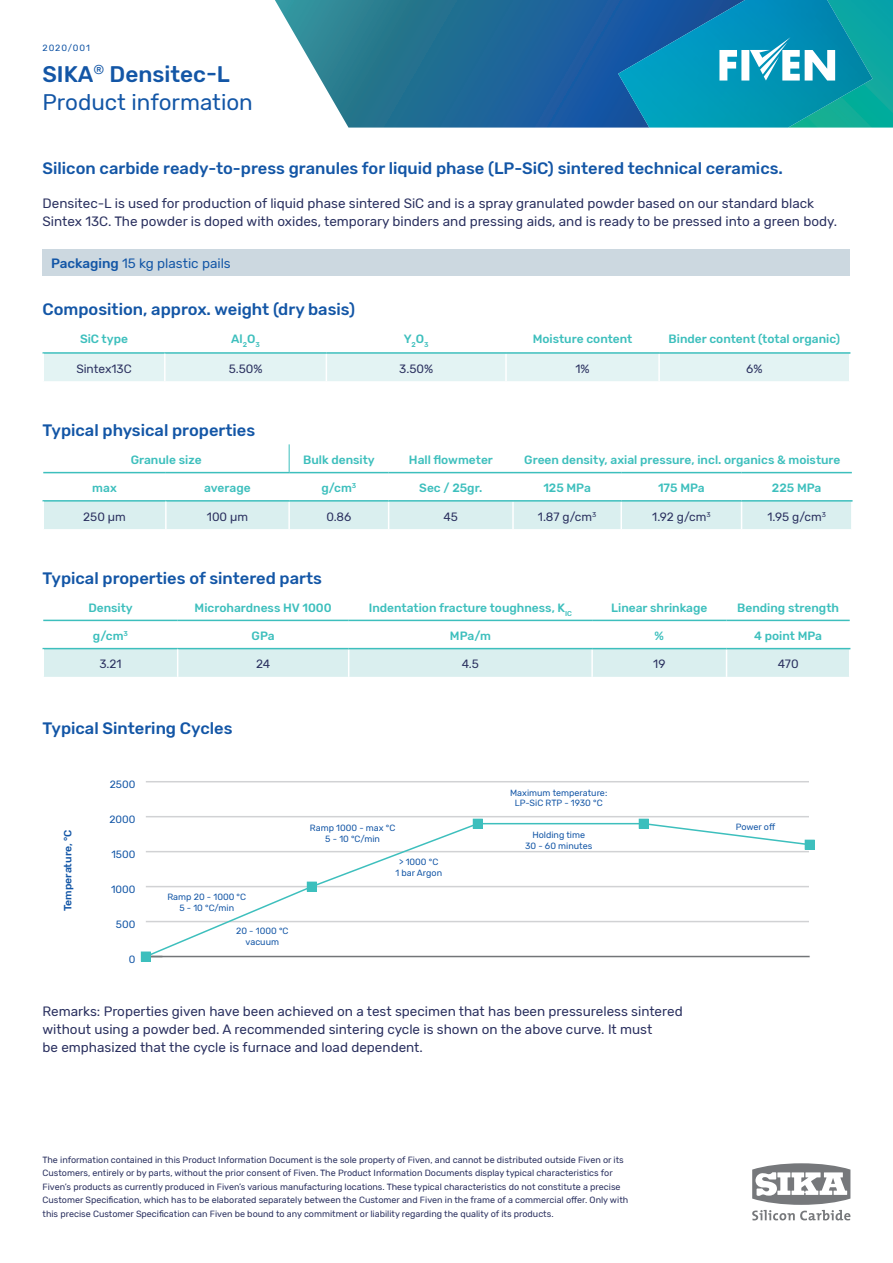
<style>
.page{position:relative;width:893px;height:1263px;background:#fff}
.page>*{position:absolute;margin:0;border:0;box-sizing:border-box;transform-origin:0 0}
.t1{font:22.5px/28.5px "Rubik";color:#1356a6}
.t2{font:500 16.5px "Rubik";color:#1356a6}
.t3{font:13.5px/18px "Rubik";color:#2a305f}
.t4{font:13.5px "Rubik";color:#1356a6}
.t5{font:500 12px "Rubik";color:#3dbfbd}
.t6{font:12px "Rubik";color:#2a305f}
.t7{font:10.5px "Rubik";color:#1356a6}
.t8{font:500 10.5px "Rubik";color:#1356a6}
.t9{font:9px/13.5px "Rubik";color:#2a305f}
.t10{font:9px/10.8px "Rubik";color:#1356a6;text-align:center}
.s1{font-weight:500}
</style>
<div class="page">
<svg style="left:752px;top:1163px;width:98px;height:57px"></svg>
<svg style="left:275px;top:0;width:343px;height:128px;background:#397ca2"></svg>
<img style="left:873px;top:0;width:20px;height:128px">
<img style="left:618px;top:0;width:255px;height:128px">
<svg style="left:719px;top:50px;width:18px;height:31px"></svg>
<div style="left:741px;top:50px;width:8px;height:31px;background:#fff"></div>
<svg style="left:750px;top:37px;width:85px;height:44px"></svg>
<div style="left:43px;top:249px;width:807px;height:27px;background:#ccd8e0"></div>
<hr style="left:146px;top:956px;width:664px;height:1px;background:#727578">
<hr style="left:146px;top:921px;width:663px;height:1px;background:#d1d2d4">
<hr style="left:146px;top:886px;width:663px;height:1px;background:#d1d2d4">
<hr style="left:146px;top:851px;width:663px;height:1px;background:#d1d2d4">
<hr style="left:146px;top:816px;width:663px;height:1px;background:#d1d2d4">
<hr style="left:146px;top:781px;width:663px;height:1px;background:#d1d2d4">
<svg style="left:144px;top:822px;width:336px;height:136px"></svg>
<hr style="left:478px;top:823px;width:166px;height:1px;background:#3dbfbd">
<svg style="left:642px;top:823px;width:169px;height:23px"></svg>
<div style="left:141px;top:952px;width:9px;height:9px;background:#3dbfbd"></div>
<div style="left:141px;top:952px;width:10px;height:9px;border:1px solid #3dbfbd"></div>
<div style="left:307px;top:882px;width:9px;height:9px;background:#3dbfbd"></div>
<div style="left:307px;top:882px;width:10px;height:9px;border:1px solid #3dbfbd"></div>
<div style="left:473px;top:819px;width:9px;height:9px;background:#3dbfbd"></div>
<div style="left:473px;top:819px;width:10px;height:9px;border:1px solid #3dbfbd"></div>
<div style="left:639px;top:819px;width:9px;height:9px;background:#3dbfbd"></div>
<div style="left:639px;top:819px;width:10px;height:9px;border:1px solid #3dbfbd"></div>
<div style="left:805px;top:840px;width:9px;height:9px;background:#3dbfbd"></div>
<hr style="left:165px;top:352px;width:161px;height:2px;background:#3dbfbd">
<hr style="left:326px;top:352px;width:180px;height:2px;background:#3dbfbd">
<hr style="left:506px;top:352px;width:153px;height:2px;background:#3dbfbd">
<hr style="left:659px;top:352px;width:191px;height:2px;background:#3dbfbd">
<hr style="left:43px;top:352px;width:122px;height:2px;background:#3dbfbd">
<div style="left:43px;top:353px;width:807px;height:28px;background:#e3f3f3"></div>
<hr style="left:164px;top:354px;width:2px;height:27px;background:#fff">
<hr style="left:166px;top:500px;width:123px;height:2px;background:#3dbfbd">
<hr style="left:289px;top:500px;width:100px;height:2px;background:#3dbfbd">
<hr style="left:389px;top:500px;width:124px;height:2px;background:#3dbfbd">
<hr style="left:513px;top:500px;width:108px;height:2px;background:#3dbfbd">
<hr style="left:621px;top:500px;width:121px;height:2px;background:#3dbfbd">
<hr style="left:742px;top:500px;width:111px;height:2px;background:#3dbfbd">
<hr style="left:289px;top:472px;width:100px;height:1px;background:#3dbfbd">
<hr style="left:389px;top:472px;width:124px;height:1px;background:#3dbfbd">
<hr style="left:513px;top:472px;width:108px;height:1px;background:#3dbfbd">
<hr style="left:621px;top:472px;width:121px;height:1px;background:#3dbfbd">
<hr style="left:742px;top:472px;width:110px;height:1px;background:#3dbfbd">
<hr style="left:43px;top:500px;width:123px;height:2px;background:#3dbfbd">
<div style="left:43px;top:501px;width:809px;height:28px;background:#daefef"></div>
<hr style="left:165px;top:502px;width:2px;height:27px;background:#fff">
<svg style="left:289px;top:444px;width:1px;height:28px"></svg>
<hr style="left:43px;top:472px;width:123px;height:1px;background:#3dbfbd">
<hr style="left:166px;top:472px;width:123px;height:1px;background:#3dbfbd">
<hr style="left:178px;top:648px;width:171px;height:1px;background:#3dbfbd">
<hr style="left:349px;top:648px;width:243px;height:1px;background:#3dbfbd">
<hr style="left:592px;top:648px;width:134px;height:1px;background:#3dbfbd">
<hr style="left:726px;top:648px;width:124px;height:1px;background:#3dbfbd">
<hr style="left:43px;top:620px;width:135px;height:1px;background:#3dbfbd">
<hr style="left:178px;top:620px;width:171px;height:1px;background:#3dbfbd">
<hr style="left:349px;top:620px;width:243px;height:1px;background:#3dbfbd">
<hr style="left:592px;top:620px;width:134px;height:1px;background:#3dbfbd">
<hr style="left:726px;top:620px;width:124px;height:1px;background:#3dbfbd">
<hr style="left:43px;top:648px;width:135px;height:1px;background:#3dbfbd">
<div style="left:43px;top:649px;width:807px;height:28px;background:#daefef"></div>
<p class="t10" style="left:43px;top:43px;width:49px">2020/001</p>
<h1 class="t1" style="left:43px;top:60px;width:212px"><span class="s1">SIKA</span><sup>®</sup> <span class="s1">Densitec-L<br></span>Product information</h1>
<h2 class="t2" style="left:43px;top:159px;width:742px">Silicon carbide ready-to-press granules for liquid phase (LP-SiC) sintered technical ceramics.</h2>
<p class="t3" style="left:43px;top:195px;width:796px">Densitec-L is used for production of liquid phase sintered SiC and is a spray granulated powder based on our standard black<br>Sintex 13C. The powder is doped with oxides, temporary binders and pressing aids, and is ready to be pressed into a green body.</p>
<h3 class="t4" style="left:51px;top:256px;width:181px"><span class="s1">Packaging</span> 15 kg plastic pails</h3>
<h2 class="t2" style="left:43px;top:300px;width:314px">Composition, approx. weight (dry basis)</h2>
<h3 class="t5" style="left:80px;top:331px;width:49px">SiC type</h3>
<h3 class="t5" style="left:231px;top:331px;width:30px">Al<sub>2</sub>O<sub>3</sub></h3>
<h3 class="t5" style="left:404px;top:331px;width:26px">Y<sub>2</sub>O<sub>3</sub></h3>
<h3 class="t5" style="left:533px;top:331px;width:101px">Moisture content</h3>
<h3 class="t5" style="left:669px;top:331px;width:173px">Binder content (total organic)</h3>
<h3 class="t6" style="left:76px;top:362px;width:57px">Sintex13C</h3>
<h3 class="t6" style="left:229px;top:362px;width:35px">5.50%</h3>
<h3 class="t6" style="left:399px;top:362px;width:35px">3.50%</h3>
<h3 class="t6" style="left:575px;top:362px;width:16px">1%</h3>
<h3 class="t6" style="left:746px;top:362px;width:18px">6%</h3>
<h2 class="t2" style="left:43px;top:421px;width:214px">Typical physical properties</h2>
<h3 class="t5" style="left:131px;top:453px;width:72px">Granule size</h3>
<h3 class="t5" style="left:303px;top:453px;width:73px">Bulk density</h3>
<h3 class="t5" style="left:409px;top:453px;width:86px">Hall flowmeter</h3>
<h3 class="t5" style="left:524px;top:453px;width:318px">Green density, axial pressure, incl. organics &amp; moisture</h3>
<h3 class="t5" style="left:92px;top:481px;width:26px">max</h3>
<h3 class="t5" style="left:204px;top:481px;width:48px">average</h3>
<h3 class="t5" style="left:321px;top:481px;width:36px">g/cm<sup>3</sup></h3>
<h3 class="t5" style="left:419px;top:481px;width:64px">Sec / 25gr.</h3>
<h3 class="t5" style="left:543px;top:481px;width:49px">125 MPa</h3>
<h3 class="t5" style="left:658px;top:481px;width:48px">175 MPa</h3>
<h3 class="t5" style="left:772px;top:481px;width:51px">225 MPa</h3>
<h3 class="t6" style="left:83px;top:510px;width:44px">250 µm</h3>
<h3 class="t6" style="left:207px;top:510px;width:43px">100 µm</h3>
<h3 class="t6" style="left:326px;top:510px;width:27px">0.86</h3>
<h3 class="t6" style="left:444px;top:510px;width:16px">45</h3>
<h3 class="t6" style="left:538px;top:510px;width:60px">1.87 g/cm<sup>3</sup></h3>
<h3 class="t6" style="left:652px;top:510px;width:60px">1.92 g/cm<sup>3</sup></h3>
<h3 class="t6" style="left:767px;top:510px;width:60px">1.95 g/cm<sup>3</sup></h3>
<h2 class="t2" style="left:43px;top:569px;width:281px">Typical properties of sintered parts</h2>
<h3 class="t5" style="left:88px;top:601px;width:46px">Density</h3>
<h3 class="t5" style="left:195px;top:601px;width:139px">Microhardness HV 1000</h3>
<h3 class="t5" style="left:369px;top:601px;width:205px">Indentation fracture toughness, K<sub>IC</sub></h3>
<h3 class="t5" style="left:611px;top:601px;width:98px">Linear shrinkage</h3>
<h3 class="t5" style="left:737px;top:601px;width:103px">Bending strength</h3>
<h3 class="t5" style="left:93px;top:629px;width:36px">g/cm<sup>3</sup></h3>
<h3 class="t5" style="left:252px;top:629px;width:25px">GPa</h3>
<h3 class="t5" style="left:450px;top:629px;width:42px">MPa/m</h3>
<h3 class="t5" style="left:655px;top:629px;width:11px">%</h3>
<h3 class="t5" style="left:754px;top:629px;width:69px">4 point MPa</h3>
<h3 class="t6" style="left:99px;top:657px;width:24px">3.21</h3>
<h3 class="t6" style="left:256px;top:657px;width:16px">24</h3>
<h3 class="t6" style="left:462px;top:657px;width:19px">4.5</h3>
<h3 class="t6" style="left:653px;top:657px;width:14px">19</h3>
<h3 class="t6" style="left:778px;top:657px;width:22px">470</h3>
<h2 class="t2" style="left:43px;top:719px;width:192px">Typical Sintering Cycles</h2>
<p class="t7" style="left:110px;top:778px;width:27px">2500</p>
<p class="t8" style="left:62px;top:911px;width:83px;rotate:-90deg">Temperature, °C</p>
<p class="t7" style="left:109px;top:813px;width:28px">2000</p>
<p class="t7" style="left:111px;top:848px;width:25px">1500</p>
<p class="t7" style="left:111px;top:883px;width:26px">1000</p>
<p class="t7" style="left:116px;top:918px;width:21px">500</p>
<p class="t7" style="left:129px;top:953px;width:8px">0</p>
<p class="t10" style="left:167px;top:891px;width:80px">Ramp 20 - 1000 °C<br>5 - 10 °C/min</p>
<p class="t10" style="left:236px;top:925px;width:54px">20 - 1000 °C vacuum</p>
<p class="t10" style="left:310px;top:822px;width:87px">Ramp 1000 - max °C<br>5 - 10 °C/min</p>
<p class="t10" style="left:395px;top:856px;width:48px">&gt; 1000 °C<br>1 bar Argon</p>
<p class="t10" style="left:510px;top:787px;width:99px">Maximum temperature:<br>LP-SiC RTP - 1930 °C</p>
<p class="t10" style="left:525px;top:830px;width:69px">Holding time<br>30 - 60 minutes</p>
<p class="t3" style="left:43px;top:1003px;width:642px">Remarks: Properties given have been achieved on a test specimen that has been pressureless sintered without using a powder bed. A recommended sintering cycle is shown on the above curve. It must<br>be emphasized that the cycle is furnace and load dependent.</p>
<p class="t9" style="left:43px;top:1153px;width:587px">The information contained in this Product Information Document is the sole property of Fiven, and cannot be distributed outside Fiven or its Customers, entirely or by parts, without the prior consent of Fiven. The Product Information Documents display typical characteristics for Fiven’s products as currently produced in Fiven’s various manufacturing locations. These typical characteristics do not constitute a precise Customer Specification, which has to be elaborated separately between the Customer and Fiven in the frame of a commercial offer. Only with this precise Customer Specification can Fiven be bound to any commitment or liability regarding the quality of its products.</p>
<p class="t10" style="left:736px;top:822px;width:41px">Power off</p>
</div>
